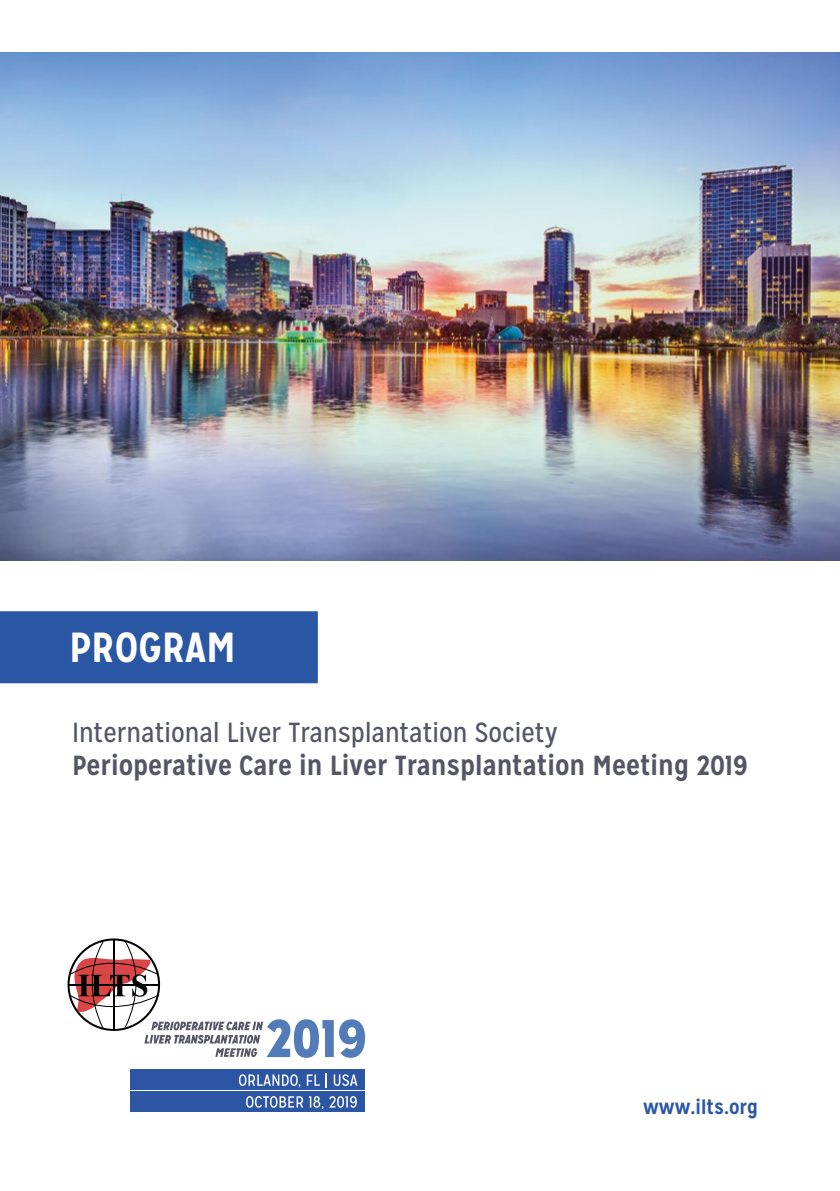
<style>
.page{position:relative;width:840px;height:1191px;background:#fff}
.page>*{position:absolute;margin:0;border:0;box-sizing:border-box;transform-origin:0 0}
.t1{font:700 42px "Mission Gothic";color:#fff}
.t2{font:700 27.6px "Mission Gothic";color:#545666}
.t3{font:27.6px "Mission Gothic";color:#545666}
.t4{font:700 20px "Mission Gothic";color:#2a57a4}
</style>
<div class="page">
<div style="left:0;top:611px;width:317px;height:72px;background:#2a57a4"></div>
<img style="left:0;top:52px;width:839px;height:509px">
<div style="left:130px;top:1091px;width:235px;height:20px;background:#2c56a3"></div>
<div style="left:130px;top:1069px;width:235px;height:20px;background:#2c56a3"></div>
<svg style="left:239px;top:1074px;width:61px;height:13px"></svg>
<svg style="left:306px;top:1074px;width:13px;height:11px"></svg>
<svg style="left:325px;top:1073px;width:2px;height:14px"></svg>
<svg style="left:333px;top:1074px;width:24px;height:12px"></svg>
<svg style="left:246px;top:1096px;width:57px;height:11px"></svg>
<svg style="left:309px;top:1096px;width:14px;height:13px"></svg>
<svg style="left:329px;top:1096px;width:27px;height:11px"></svg>
<svg style="left:339px;top:1019px;width:26px;height:38px"></svg>
<svg style="left:67px;top:938px;width:266px;height:119px"></svg>
<h1 class="t1" style="left:69px;top:621px;width:168px">PROGRAM</h1>
<p class="t3" style="left:72px;top:716px;width:487px">International Liver Transplantation Society</p>
<p class="t2" style="left:72px;top:748px;width:677px">Perioperative Care in Liver Transplantation Meeting 2019</p>
<p class="t4" style="left:642px;top:1094px;width:116px">www.ilts.org</p>
</div>
